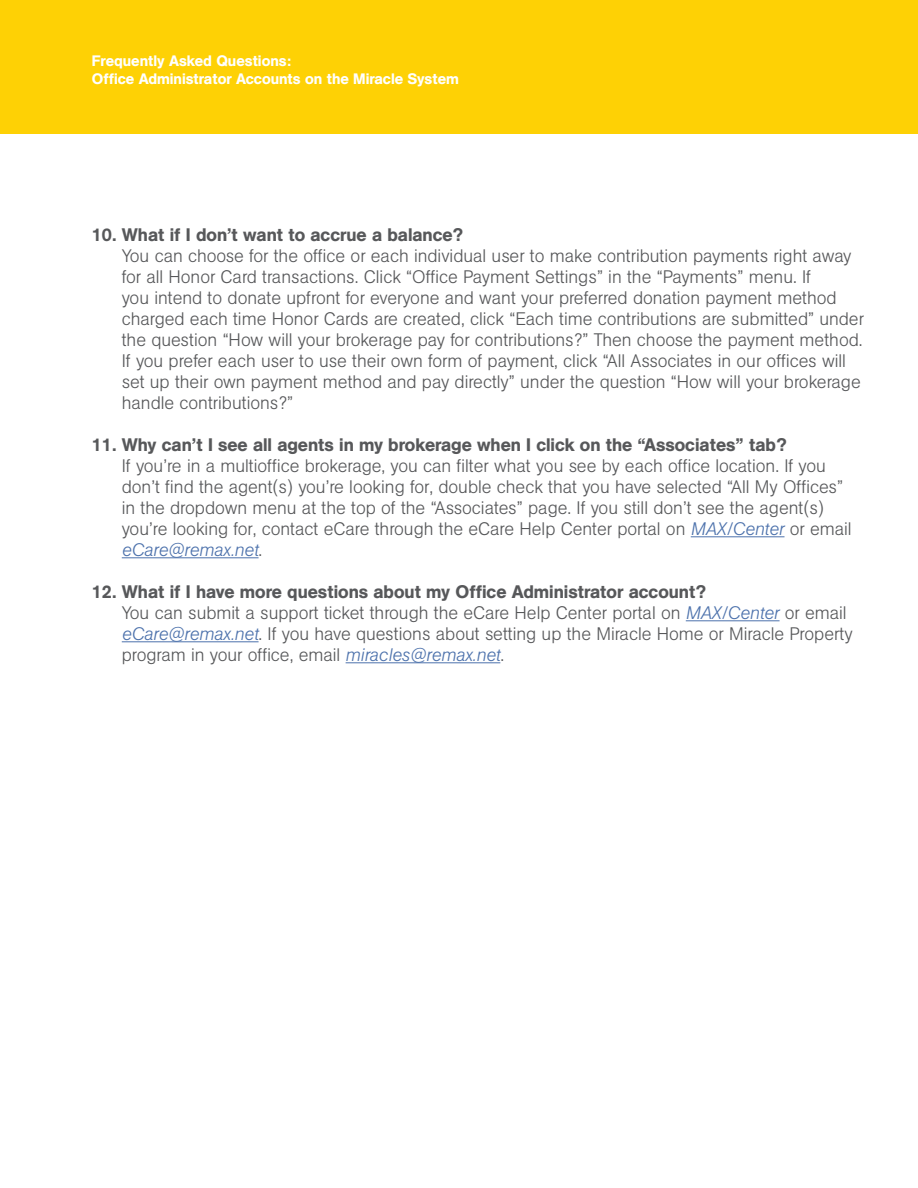
<style>
.page{position:relative;width:918px;height:1188px;background:#fff}
.page>*{position:absolute;margin:0;border:0;box-sizing:border-box;transform-origin:0 0}
.t1{font:300 18px/21px "AG Book BQ";color:#57585a}
.t2{font:500 18px "AG Book BQ";color:#57585a}
.t3{font:500 15px/18px "AG Book BQ";color:#fff}
.s1{font-style:italic;color:#4d72ac}
.s2{font-weight:500}
</style>
<div class="page">
<div style="left:0;top:0;width:918px;height:134px;background:#fed105"></div>
<hr style="left:691px;top:536px;width:94px;height:1px;background:#4d72ac">
<hr style="left:122px;top:557px;width:137px;height:1px;background:#4d72ac">
<hr style="left:686px;top:620px;width:94px;height:1px;background:#4d72ac">
<hr style="left:122px;top:641px;width:137px;height:1px;background:#4d72ac">
<hr style="left:346px;top:662px;width:154px;height:1px;background:#4d72ac">
<p class="t3" style="left:92px;top:52px;width:369px">Frequently Asked Questions:<br>Office Administrator Accounts on the Miracle System</p>
<p class="t2" style="left:92px;top:224px;width:373px">10. What if I don’t want to accrue a balance?</p>
<p class="t1" style="left:122px;top:245px;width:744px">You can choose for the office or each individual user to make contribution payments right away for all Honor Card transactions. Click “Office Payment Settings” in the “Payments” menu. If<br>you intend to donate upfront for everyone and want your preferred donation payment method charged each time Honor Cards are created, click “Each time contributions are submitted” under the question “How will your brokerage pay for contributions?” Then choose the payment method.<br>If you prefer each user to use their own form of payment, click “All Associates in our offices will set up their own payment method and pay directly” under the question “How will your brokerage handle contributions?”</p>
<p class="t2" style="left:92px;top:434px;width:697px">11. Why can’t I see all agents in my brokerage when I click on the “Associates” tab?</p>
<p class="t1" style="left:122px;top:455px;width:731px">If you’re in a multioffice brokerage, you can filter what you see by each office location. If you don’t find the agent(s) you’re looking for, double check that you have selected “All My Offices” in the dropdown menu at the top of the “Associates” page. If you still don’t see the agent(s) you’re looking for, contact eCare through the eCare Help Center portal on <span class="s1">MAX/Center</span> or email <span class="s1">eCare@remax.net</span>.</p>
<p class="t1" style="left:122px;top:581px;width:732px;text-indent:-30px"><span class="s2">12. What if I have more questions about my Office Administrator account?<br></span>You can submit a support ticket through the eCare Help Center portal on <span class="s1">MAX/Center</span> or email <span class="s1">eCare@remax.net</span>. If you have questions about setting up the Miracle Home or Miracle Property program in your office, email <span class="s1">miracles@remax.net</span>.</p>
</div>
